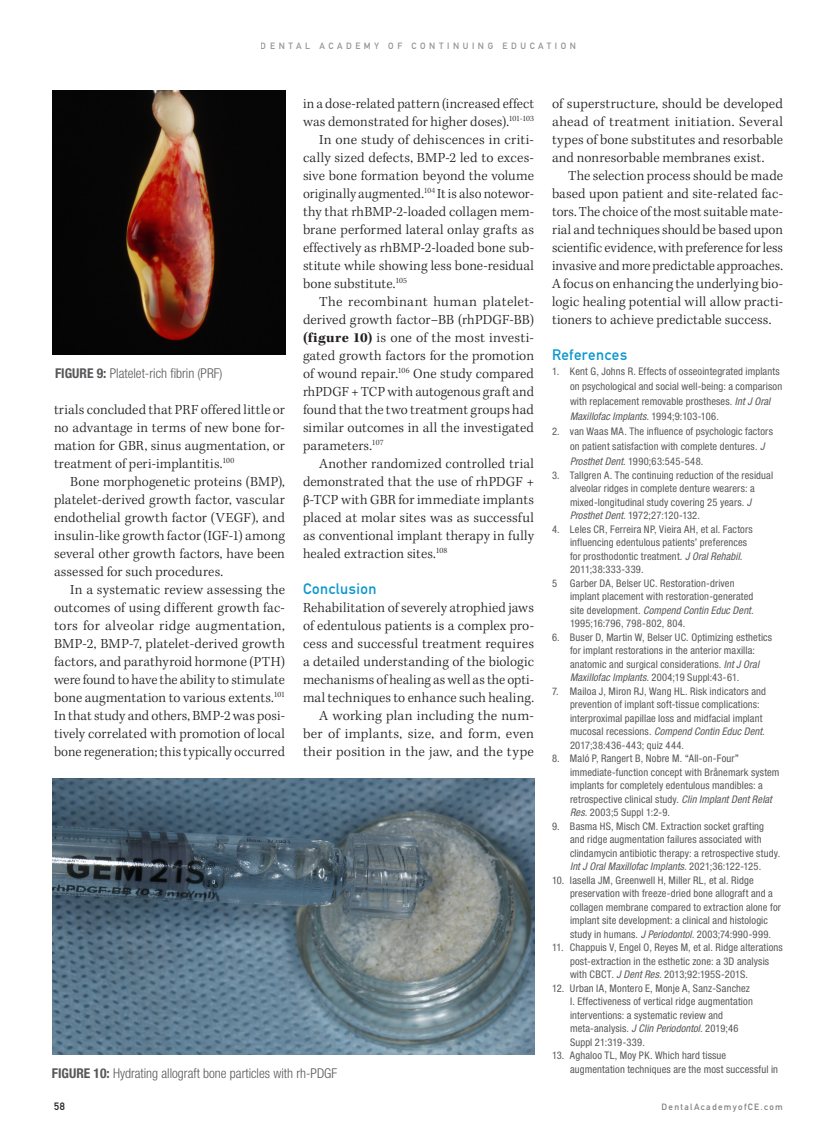
<style>
.page{position:relative;width:837px;height:1134px;background:#fff}
.page>*{position:absolute;margin:0;border:0;box-sizing:border-box;transform-origin:0 0}
.Subhead_1_b{font:15px "DIN Mittelschrift Std";letter-spacing:.03em;color:#0d97cd}
.Body_Copy_b{font:300 14.25px/18px "Kepler Std";letter-spacing:.01em;color:#231f20;text-align:justify}
.Body_Noindent{font:300 14.25px/18px "Kepler Std";letter-spacing:.01em;color:#231f20;text-align:justify}
.Caption_b{font:300 condensed 13.5px "Helvetica Neue LT Std";color:#57585a}
.Footnote_b_no_number{font:condensed 10.5px/13.5px "Helvetica Neue LT Std";letter-spacing:.015em;color:#57585a}
.t1{font:10.5px "DIN Mittelschrift Std";color:#231f20}
.t2{font:9px "DIN Mittelschrift Std";letter-spacing:.4em;color:#808285}
.t3{font:9px "DIN Mittelschrift Std";letter-spacing:.15em;color:#808285}
.s1{font-weight:700}
.s2{font-family:"Minion Pro";font-weight:400;font-size:12.75px}
.s3{font-style:italic}
.s4{color:#333}
</style>
<div class="page">
<img style="left:53px;top:90px;width:232px;height:265px">
<img style="left:53px;top:778px;width:482px;height:276px">
<p class="t2" style="left:261px;top:40px;width:317px">DENTAL ACADEMY OF CONTINUING EDUCATION</p>
<p class="Caption_b" style="left:55px;top:365px;width:169px"><span class="s1">FIGURE 9:</span> Platelet-rich fibrin (PRF)</p>
<p class="Body_Copy_b" style="left:54px;top:401px;width:233px">trials concluded that PRF offered little or no advantage in terms of new bone for&shy;mation for GBR, sinus augmentation, or treatment of peri-implantitis.<sup>100</sup></p>
<p class="Body_Copy_b" style="left:54px;top:473px;width:233px;text-indent:16px">Bone morphogenetic proteins (BMP), platelet-derived growth factor, vascular endothelial growth factor (VEGF), and insulin-like growth factor (IGF-1) among several other growth factors, have been assessed for such procedures.</p>
<p class="Body_Copy_b" style="left:54px;top:581px;width:233px;text-indent:16px">In a systematic review assessing the outcomes of using different growth fac&shy;tors for alveolar ridge augmentation, BMP-2, BMP-7, platelet-derived growth factors, and parathyroid hormone (PTH) were found to have the ability to stimulate bone augmentation to various extents.<sup>101<br></sup>In that study and others, BMP-2 was posi&shy;tively correlated with promotion of local bone regeneration; this typically occurred</p>
<p class="Body_Copy_b" style="left:303px;top:95px;width:233px">in a dose-related pattern (increased effect was demonstrated for higher doses).<sup>101-103</sup></p>
<p class="Body_Copy_b" style="left:303px;top:131px;width:233px;text-indent:16px">In one study of dehiscences in criti&shy;cally sized defects, BMP-2 led to exces&shy;sive bone formation beyond the volume originally augmented.<sup>104</sup> It is also notewor&shy;thy that rhBMP-2-loaded collagen mem&shy;brane performed lateral onlay grafts as effectively as rhBMP-2-loaded bone sub&shy;stitute while showing less bone-residual bone substitute.<sup>105</sup></p>
<p class="Body_Copy_b" style="left:303px;top:293px;width:233px;text-indent:16px">The recombinant human platelet&shy;derived growth factor–BB (rhPDGF-BB) <span class="s1">(figure 10)</span> is one of the most investi&shy;gated growth factors for the promotion of wound repair.<sup>106</sup> One study compared rhPDGF + TCP with autogenous graft and found that the two treatment groups had similar outcomes in all the investigated parameters.<sup>107</sup></p>
<p class="Body_Copy_b" style="left:303px;top:455px;width:233px;text-indent:16px">Another randomized controlled trial demonstrated that the use of rhPDGF + <span class="s2">β</span>-TCP with GBR for immediate implants placed at molar sites was as successful as conventional implant therapy in fully healed extraction sites.<sup>108</sup></p>
<p class="Subhead_1_b" style="left:303px;top:580px;width:75px">Conclusion</p>
<p class="Body_Noindent" style="left:303px;top:599px;width:233px">Rehabilitation of severely atrophied jaws of edentulous patients is a complex pro&shy;cess and successful treatment requires a detailed understanding of the biologic mechanisms of healing as well as the opti&shy;mal techniques to enhance such healing.</p>
<p class="Body_Copy_b" style="left:303px;top:707px;width:233px;text-indent:16px">A working plan including the num&shy;ber of implants, size, and form, even their position in the jaw, and the type</p>
<p class="Caption_b" style="left:52px;top:1066px;width:287px"><span class="s1">FIGURE 10:</span> Hydrating allograft bone particles with rh-PDGF</p>
<p class="Body_Copy_b" style="left:552px;top:95px;width:233px">of superstructure, should be developed ahead of treatment initiation. Several types of bone substitutes and resorbable and nonresorbable membranes exist.</p>
<p class="Body_Copy_b" style="left:552px;top:167px;width:233px;text-indent:16px">The selection process should be made based upon patient and site-related fac&shy;tors. The choice of the most suitable mate&shy;rial and techniques should be based upon scientific evidence, with preference for less invasive and more predictable approaches.<br>A focus on enhancing the underlying bio&shy;logic healing potential will allow practi&shy;tioners to achieve predictable success.</p>
<p class="Subhead_1_b" style="left:552px;top:346px;width:77px">References</p>
<p class="Footnote_b_no_number" style="left:570px;top:364px;width:214px;line-height:15px;text-indent:-18px">1. Kent G, Johns R. Effects of osseointegrated implants on psychological and social well-being: a comparison with replacement removable prostheses. <span class="s3">Int J Oral Maxillofac Implants.</span> 1994;9:103-106.</p>
<p class="Footnote_b_no_number" style="left:570px;top:424px;width:204px;line-height:15px;text-indent:-18px">2. van Waas MA. The influence of psychologic factors on patient satisfaction with complete dentures. <span class="s3">J<br>Prosthet Dent.</span> 1990;63:545-548.</p>
<p class="Footnote_b_no_number" style="left:570px;top:468px;width:205px;text-indent:-18px">3. Tallgren A. The continuing reduction of the residual alveolar ridges in complete denture wearers: a mixed-longitudinal study covering 25 years. <span class="s3">J Prosthet Dent.</span> 1972;27:120-132.</p>
<p class="Footnote_b_no_number" style="left:570px;top:522px;width:184px;text-indent:-18px">4. Leles CR, Ferreira NP, Vieira AH, et al. Factors influencing edentulous patients<span class="s4">’</span> preferences for prosthodontic treatment. <span class="s3">J Oral Rehabil.<br></span>2011;38:333-339.</p>
<p class="Footnote_b_no_number" style="left:570px;top:576px;width:185px;text-indent:-18px">5 Garber DA, Belser UC. Restoration-driven implant placement with restoration-generated site development. <span class="s3">Compend Contin Educ Dent.<br></span>1995;16:796, 798-802, 804.</p>
<p class="Footnote_b_no_number" style="left:570px;top:630px;width:204px;text-indent:-18px">6. Buser D, Martin W, Belser UC. Optimizing esthetics for implant restorations in the anterior maxilla: anatomic and surgical considerations. <span class="s3">Int J Oral Maxillofac Implants.</span> 2004;19 Suppl:43-61.</p>
<p class="Footnote_b_no_number" style="left:570px;top:684px;width:198px;text-indent:-18px">7. Mailoa J, Miron RJ, Wang HL. Risk indicators and prevention of implant soft-tissue complications: interproximal papillae loss and midfacial implant mucosal recessions. <span class="s3">Compend Contin Educ Dent.<br></span>2017;38:436-443; quiz 444.</p>
<p class="Footnote_b_no_number" style="left:570px;top:751px;width:211px;text-indent:-18px">8. Maló P, Rangert B, Nobre M. <span class="s4">“</span>All-on-Four<span class="s4">” </span>immediate-function concept with Brånemark system implants for completely edentulous mandibles: a retrospective clinical study. <span class="s3">Clin Implant Dent Relat Res.</span> 2003;5 Suppl 1:2-9.</p>
<p class="Footnote_b_no_number" style="left:570px;top:819px;width:212px;text-indent:-18px">9. Basma HS, Misch CM. Extraction socket grafting and ridge augmentation failures associated with clindamycin antibiotic therapy: a retrospective study.<br><span class="s3">Int J Oral Maxillofac Implants.</span> 2021;36:122-125.</p>
<p class="Footnote_b_no_number" style="left:570px;top:873px;width:212px;text-indent:-18px">10. Iasella JM, Greenwell H, Miller RL, et al. Ridge preservation with freeze-dried bone allograft and a collagen membrane compared to extraction alone for implant site development: a clinical and histologic study in humans. <span class="s3">J Periodontol.</span> 2003;74:990-999.</p>
<p class="Footnote_b_no_number" style="left:570px;top:940px;width:214px;text-indent:-18px">11. Chappuis V, Engel O, Reyes M, et al. Ridge alterations post-extraction in the esthetic zone: a 3D analysis with CBCT. <span class="s3">J Dent Res.</span> 2013;92:195S-201S.</p>
<p class="Footnote_b_no_number" style="left:570px;top:981px;width:184px;text-indent:-18px">12. Urban IA, Montero E, Monje A, Sanz-Sanchez I. Effectiveness of vertical ridge augmentation interventions: a systematic review and meta-analysis. <span class="s3">J Clin Periodontol.</span> 2019;46<br>Suppl 21:319-339.</p>
<p class="Footnote_b_no_number" style="left:570px;top:1048px;width:210px;text-indent:-18px">13. Aghaloo TL, Moy PK. Which hard tissue augmentation techniques are the most successful in</p>
<p class="t1" style="left:54px;top:1100px;width:12px">58</p>
<p class="t3" style="left:662px;top:1102px;width:123px">DentalAcademyofCE.com</p>
</div>
